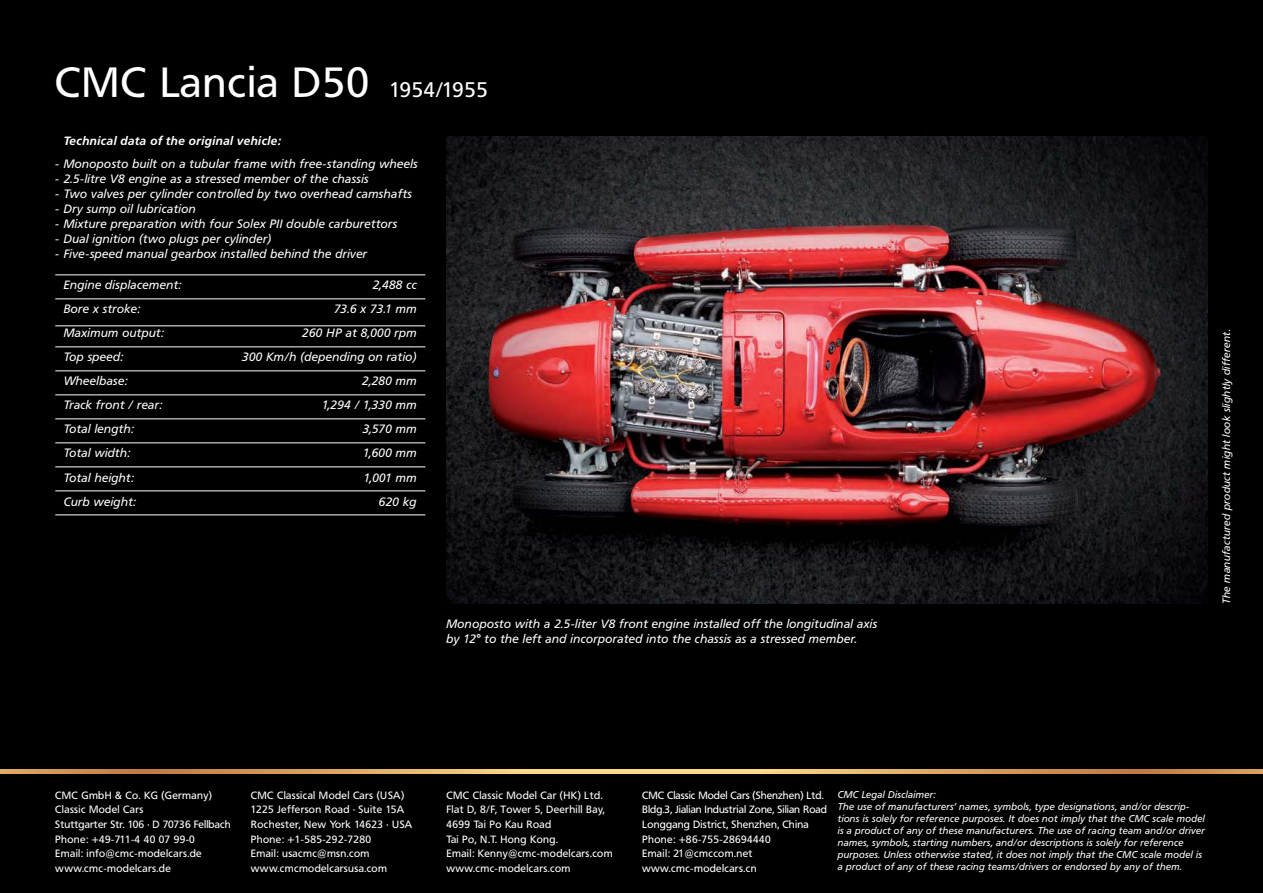
<style>
.page{position:relative;width:1263px;height:893px;background:#000}
.page>*{position:absolute;margin:0;border:0;box-sizing:border-box;transform-origin:0 0}
.t1{font:42px "Frutiger BQ";letter-spacing:.03em;color:#fff}
.t2{font:italic 12px/15px "Frutiger BQ";letter-spacing:.03em;color:#fff}
.t3{font:italic 700 12px "Frutiger BQ";letter-spacing:.03em;color:#fff}
.t4{font:10.5px/14.7px "Frutiger BQ";letter-spacing:.03em;color:#fff}
.t5{font:italic 10.5px "Frutiger BQ";letter-spacing:.03em;color:#fff}
.t6{font:italic 9.75px/12px "Frutiger BQ";letter-spacing:.03em;color:#fff}
.s1{font-size:21px}
</style>
<div class="page">
<img style="left:0;top:770px;width:1263px;height:4px">
<hr style="left:55px;top:274px;width:370px;height:1px;background:#fff">
<hr style="left:55px;top:298px;width:370px;height:1px;background:#fff">
<hr style="left:55px;top:325px;width:370px;height:1px;background:#fff">
<hr style="left:55px;top:346px;width:370px;height:1px;background:#fff">
<hr style="left:55px;top:370px;width:370px;height:1px;background:#fff">
<hr style="left:55px;top:394px;width:370px;height:1px;background:#fff">
<hr style="left:55px;top:418px;width:370px;height:1px;background:#fff">
<hr style="left:55px;top:442px;width:370px;height:1px;background:#fff">
<hr style="left:55px;top:466px;width:370px;height:1px;background:#fff">
<hr style="left:55px;top:490px;width:370px;height:1px;background:#fff">
<hr style="left:55px;top:514px;width:370px;height:1px;background:#fff">
<img style="left:446px;top:136px;width:762px;height:468px">
<h1 class="t1" style="left:55px;top:65px;width:434px">CMC Lancia D50 <span class="s1">1954/1955</span></h1>
<p class="t3" style="left:64px;top:136px;width:219px">Technical data of the original vehicle:</p>
<p class="t2" style="left:55px;top:157px;width:364px">- Monoposto built on a tubular frame with free-standing wheels</p>
<p class="t2" style="left:55px;top:172px;width:315px">- 2.5-litre V8 engine as a stressed member of the chassis</p>
<p class="t2" style="left:55px;top:187px;width:358px">- Two valves per cylinder controlled by two overhead camshafts</p>
<p class="t2" style="left:55px;top:202px;width:142px">- Dry sump oil lubrication</p>
<p class="t2" style="left:55px;top:217px;width:344px">- Mixture preparation with four Solex PII double carburettors</p>
<p class="t2" style="left:55px;top:232px;width:218px">- Dual ignition (two plugs per cylinder)</p>
<p class="t2" style="left:55px;top:247px;width:313px">- Five-speed manual gearbox installed behind the driver</p>
<p class="t2" style="left:64px;top:279px;width:119px">Engine displacement:</p>
<p class="t2" style="left:373px;top:279px;width:46px">2,488 cc</p>
<p class="t2" style="left:64px;top:303px;width:78px">Bore x stroke:</p>
<p class="t2" style="left:334px;top:303px;width:84px">73.6 x 73.1 mm</p>
<p class="t2" style="left:64px;top:327px;width:102px">Maximum output:</p>
<p class="t2" style="left:302px;top:327px;width:116px">260 HP at 8,000 rpm</p>
<p class="t2" style="left:64px;top:351px;width:61px">Top speed:</p>
<p class="t2" style="left:242px;top:351px;width:176px">300 Km/h (depending on ratio)</p>
<p class="t2" style="left:64px;top:375px;width:65px">Wheelbase:</p>
<p class="t2" style="left:362px;top:375px;width:56px">2,280 mm</p>
<p class="t2" style="left:64px;top:399px;width:100px">Track front / rear:</p>
<p class="t2" style="left:322px;top:399px;width:96px">1,294 / 1,330 mm</p>
<p class="t2" style="left:64px;top:423px;width:72px">Total length:</p>
<p class="t2" style="left:363px;top:423px;width:56px">3,570 mm</p>
<p class="t2" style="left:64px;top:447px;width:68px">Total width:</p>
<p class="t2" style="left:363px;top:447px;width:55px">1,600 mm</p>
<p class="t2" style="left:64px;top:471px;width:72px">Total height:</p>
<p class="t2" style="left:364px;top:471px;width:54px">1,001 mm</p>
<p class="t2" style="left:64px;top:495px;width:74px">Curb weight:</p>
<p class="t2" style="left:379px;top:495px;width:39px">620 kg</p>
<p class="t2" style="left:446px;top:617px;width:432px">Monoposto with a 2.5-liter V8 front engine installed off the longitudinal axis by 12° to the left and incorporated into the chassis as a stressed member.</p>
<p class="t5" style="left:1222px;top:604px;width:276px;rotate:-90deg">The manufactured product might look slightly different.</p>
<p class="t4" style="left:55px;top:788px;width:177px">CMC GmbH &amp; Co. KG (Germany)<br>Classic Model Cars<br>Stuttgarter Str. 106 · D 70736 Fellbach<br>Phone: +49-711-4 40 07 99-0<br>Email: info@cmc-modelcars.de www.cmc-modelcars.de</p>
<p class="t4" style="left:251px;top:788px;width:163px">CMC Classical Model Cars (USA)<br>1225 Jefferson Road · Suite 15A<br>Rochester, New York 14623 · USA<br>Phone: +1-585-292-7280<br>Email: usacmc@msn.com www.cmcmodelcarsusa.com</p>
<p class="t4" style="left:446px;top:788px;width:168px">CMC Classic Model Car (HK) Ltd.<br>Flat D, 8/F, Tower 5, Deerhill Bay,<br>4699 Tai Po Kau Road<br>Tai Po, N.T. Hong Kong.<br>Email: Kenny@cmc-modelcars.com www.cmc-modelcars.com</p>
<p class="t4" style="left:642px;top:788px;width:186px">CMC Classic Model Cars (Shenzhen) Ltd.<br>Bldg.3, Jialian Industrial Zone, Silian Road<br>Longgang District, Shenzhen, China<br>Phone: +86-755-28694440<br>Email: 21@cmccom.net www.cmc-modelcars.cn</p>
<p class="t6" style="left:838px;top:789px;width:369px">CMC Legal Disclaimer:<br>The use of manufacturers’ names, symbols, type designations, and/or descrip&shy;tions is solely for reference purposes. It does not imply that the CMC scale model is a product of any of these manufacturers. The use of racing team and/or driver names, symbols, starting numbers, and/or descriptions is solely for reference purposes. Unless otherwise stated, it does not imply that the CMC scale model is a product of any of these racing teams/drivers or endorsed by any of them.</p>
</div>
